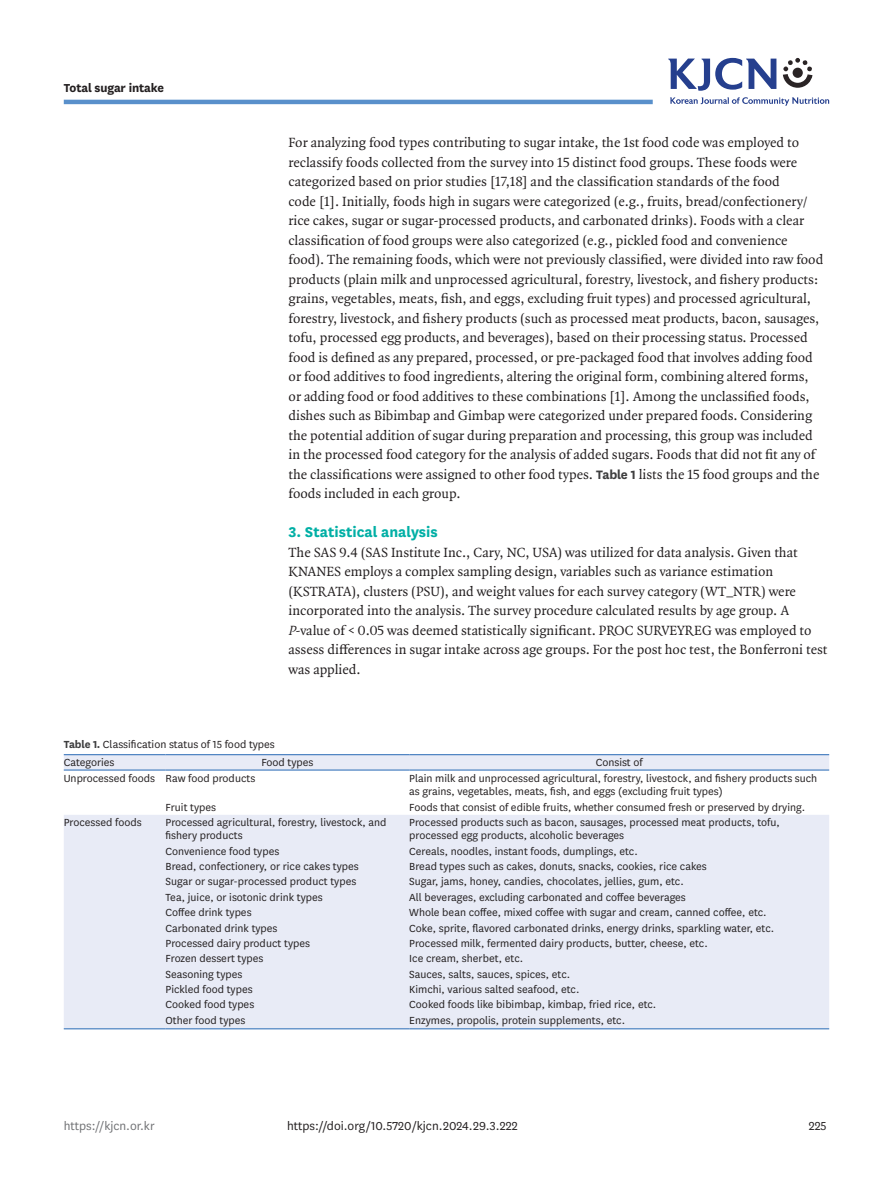
<style>
.page{position:relative;width:893px;height:1191px;background:#fff}
.page>*{position:absolute;margin:0;border:0;box-sizing:border-box;transform-origin:0 0}
.body_title2{font:700 16.5px "National";color:#00afa5}
.body_p{font:14.25px/19.5px "Quadraat OT";color:#231f20}
.body_p_first{font:14.25px/19.5px "Quadraat OT";color:#231f20}
.t1{font:13.5px "National";color:#231f20}
.t2{font:13.5px "National";color:#717275}
.t3{font:700 13.5px "National";letter-spacing:-.01em;color:#231f20}
.t4{font:12px/13.5px "National";color:#231f20}
.s1{font-family:"National";font-weight:700;color:#3e3e3f}
.s2{font-style:italic}
.s3{font-weight:700;color:#3e3e3f}
</style>
<div class="page">
<svg style="left:783px;top:58px;width:29px;height:30px"></svg>
<div style="left:793px;top:68px;width:10px;height:10px;background:#2a2425;border-radius:50%"></div>
<svg style="left:670px;top:97px;width:159px;height:9px"></svg>
<svg style="left:668px;top:58px;width:108px;height:33px"></svg>
<hr style="left:64px;top:100px;width:589px;height:4px;background:#5990cb">
<svg style="left:64px;top:755px;width:765px;height:273px;fill:#e8ebf6"></svg>
<hr style="left:64px;top:754px;width:102px;height:1px;background:#3170b8">
<hr style="left:166px;top:754px;width:243px;height:1px;background:#3170b8">
<hr style="left:409px;top:754px;width:420px;height:1px;background:#3170b8">
<hr style="left:64px;top:769px;width:102px;height:1px;background:#3170b8">
<hr style="left:166px;top:769px;width:243px;height:1px;background:#3170b8">
<hr style="left:409px;top:769px;width:420px;height:1px;background:#3170b8">
<hr style="left:64px;top:1028px;width:102px;height:1px;background:#3170b8">
<hr style="left:166px;top:1028px;width:243px;height:1px;background:#3170b8">
<hr style="left:409px;top:1028px;width:420px;height:1px;background:#3170b8">
<p class="t3" style="left:64px;top:78px;width:102px">Total sugar intake</p>
<p class="body_p" style="left:289px;top:133px;width:536px">For analyzing food types contributing to sugar intake, the 1st food code was employed to reclassify foods collected from the survey into 15 distinct food groups. These foods were categorized based on prior studies [17,18] and the classification standards of the food<br>code [1]. Initially, foods high in sugars were categorized (e.g., fruits, bread/confectionery/ rice cakes, sugar or sugar-processed products, and carbonated drinks). Foods with a clear classification of food groups were also categorized (e.g., pickled food and convenience food). The remaining foods, which were not previously classified, were divided into raw food products (plain milk and unprocessed agricultural, forestry, livestock, and fishery products: grains, vegetables, meats, fish, and eggs, excluding fruit types) and processed agricultural, forestry, livestock, and fishery products (such as processed meat products, bacon, sausages, tofu, processed egg products, and beverages), based on their processing status. Processed food is defined as any prepared, processed, or pre-packaged food that involves adding food or food additives to food ingredients, altering the original form, combining altered forms, or adding food or food additives to these combinations [1]. Among the unclassified foods, dishes such as Bibimbap and Gimbap were categorized under prepared foods. Considering the potential addition of sugar during preparation and processing, this group was included in the processed food category for the analysis of added sugars. Foods that did not fit any of the classifications were assigned to other food types. <span class="s1">Table 1</span> lists the 15 food groups and the foods included in each group.</p>
<p class="body_title2" style="left:289px;top:520px;width:151px">3. Statistical analysis</p>
<p class="body_p_first" style="left:289px;top:542px;width:540px">The SAS 9.4 (SAS Institute Inc., Cary, NC, USA) was utilized for data analysis. Given that KNANES employs a complex sampling design, variables such as variance estimation (KSTRATA), clusters (PSU), and weight values for each survey category (WT_NTR) were incorporated into the analysis. The survey procedure calculated results by age group. A <span class="s2">P</span>-value of &lt; 0.05 was deemed statistically significant. PROC SURVEYREG was employed to assess differences in sugar intake across age groups. For the post hoc test, the Bonferroni test was applied.</p>
<p class="t4" style="left:64px;top:735px;width:213px;line-height:17.7px"><span class="s3">Table 1.</span> Classification status of 15 food types<br>Categories</p>
<p class="t4" style="left:261px;top:755px;width:54px">Food types</p>
<p class="t4" style="left:596px;top:755px;width:49px">Consist of</p>
<p class="t4" style="left:64px;top:770px;width:193px">Unprocessed foods Raw food products</p>
<p class="t4" style="left:409px;top:770px;width:410px">Plain milk and unprocessed agricultural, forestry, livestock, and fishery products such as grains, vegetables, meats, fish, and eggs (excluding fruit types)</p>
<p class="t4" style="left:166px;top:799px;width:52px">Fruit types</p>
<p class="t4" style="left:409px;top:799px;width:397px">Foods that consist of edible fruits, whether consumed fresh or preserved by drying.</p>
<p class="t4" style="left:64px;top:815px;width:79px">Processed foods</p>
<p class="t4" style="left:166px;top:815px;width:223px">Processed agricultural, forestry, livestock, and fishery products</p>
<p class="t4" style="left:409px;top:815px;width:372px">Processed products such as bacon, sausages, processed meat products, tofu, processed egg products, alcoholic beverages</p>
<p class="t4" style="left:166px;top:844px;width:115px">Convenience food types</p>
<p class="t4" style="left:409px;top:844px;width:230px">Cereals, noodles, instant foods, dumplings, etc.</p>
<p class="t4" style="left:166px;top:859px;width:195px">Bread, confectionery, or rice cakes types</p>
<p class="t4" style="left:409px;top:859px;width:299px">Bread types such as cakes, donuts, snacks, cookies, rice cakes</p>
<p class="t4" style="left:166px;top:874px;width:192px">Sugar or sugar-processed product types</p>
<p class="t4" style="left:409px;top:874px;width:276px">Sugar, jams, honey, candies, chocolates, jellies, gum, etc.</p>
<p class="t4" style="left:166px;top:890px;width:159px">Tea, juice, or isotonic drink types</p>
<p class="t4" style="left:409px;top:890px;width:278px">All beverages, excluding carbonated and coffee beverages</p>
<p class="t4" style="left:166px;top:905px;width:88px">Coffee drink types</p>
<p class="t4" style="left:409px;top:905px;width:359px">Whole bean coffee, mixed coffee with sugar and cream, canned coffee, etc.</p>
<p class="t4" style="left:166px;top:920px;width:114px">Carbonated drink types</p>
<p class="t4" style="left:409px;top:920px;width:366px">Coke, sprite, flavored carbonated drinks, energy drinks, sparkling water, etc.</p>
<p class="t4" style="left:166px;top:936px;width:146px">Processed dairy product types</p>
<p class="t4" style="left:409px;top:936px;width:300px">Processed milk, fermented dairy products, butter, cheese, etc.</p>
<p class="t4" style="left:166px;top:951px;width:99px">Frozen dessert types</p>
<p class="t4" style="left:409px;top:951px;width:115px">Ice cream, sherbet, etc.</p>
<p class="t4" style="left:166px;top:966px;width:79px">Seasoning types</p>
<p class="t4" style="left:409px;top:966px;width:162px">Sauces, salts, sauces, spices, etc.</p>
<p class="t4" style="left:166px;top:982px;width:89px">Pickled food types</p>
<p class="t4" style="left:409px;top:982px;width:172px">Kimchi, various salted seafood, etc.</p>
<p class="t4" style="left:166px;top:997px;width:90px">Cooked food types</p>
<p class="t4" style="left:409px;top:997px;width:249px">Cooked foods like bibimbap, kimbap, fried rice, etc.</p>
<p class="t4" style="left:166px;top:1012px;width:81px">Other food types</p>
<p class="t4" style="left:409px;top:1012px;width:217px">Enzymes, propolis, protein supplements, etc.</p>
<p class="t2" style="left:64px;top:1116px;width:92px">https://kjcn.or.kr</p>
<p class="t1" style="left:287px;top:1116px;width:232px">https://doi.org/10.5720/kjcn.2024.29.3.222</p>
<p class="t1" style="left:809px;top:1116px;width:19px">225</p>
</div>
